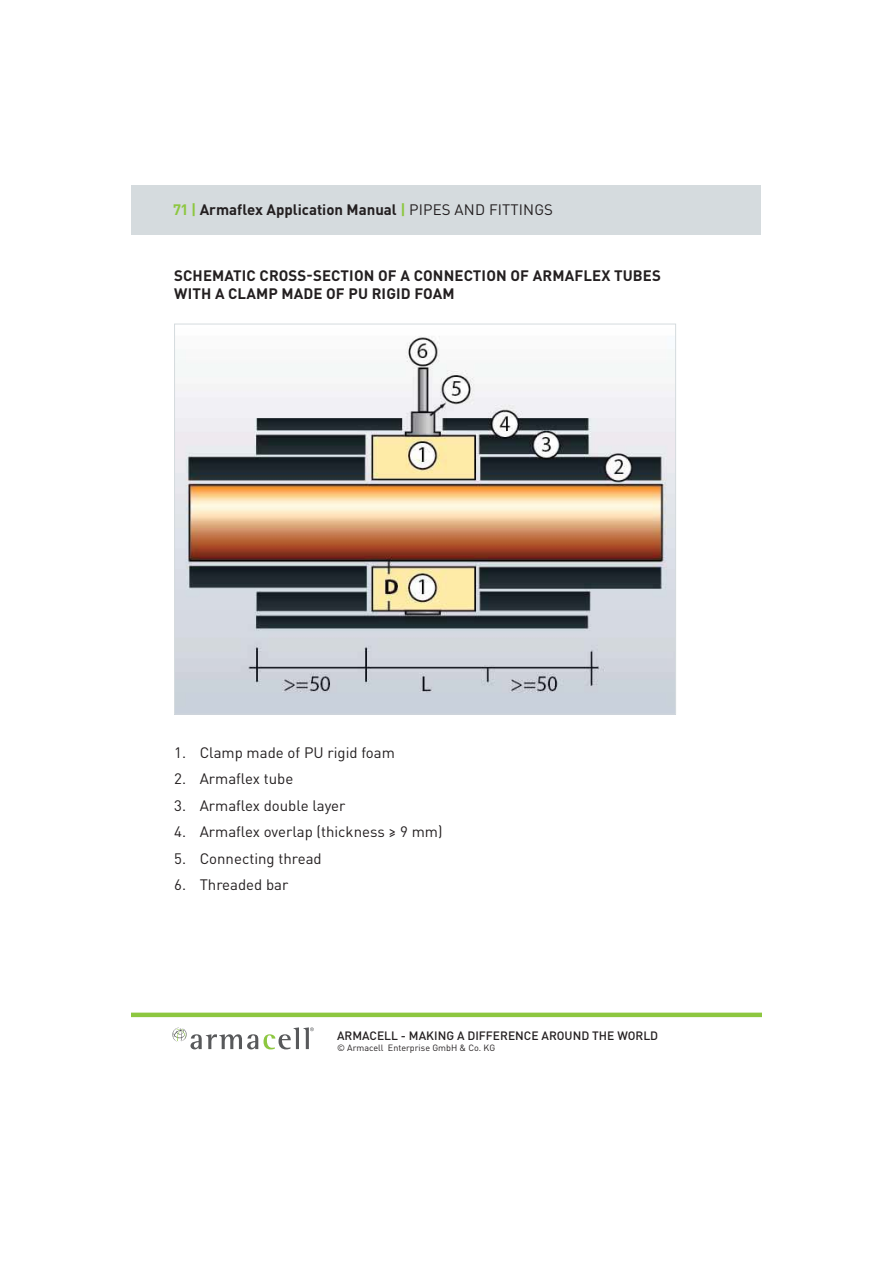
<style>
.page{position:relative;width:893px;height:1263px;background:#fff}
.page>*{position:absolute;margin:0;border:0;box-sizing:border-box;transform-origin:0 0}
.t1{font:700 15px/18px "DIN Pro";letter-spacing:.01em;color:#231f20}
.t2{font:15px "DIN Pro";color:#231f20}
.t3{font:500 12px "DIN Pro";color:#231f20}
.t4{font:9px "DIN Pro";color:#231f20}
.s1{color:#8dc740}
.s2{font-weight:400}
</style>
<div class="page">
<img style="left:176px;top:337px;width:498px;height:375px">
<div style="left:132px;top:185px;width:629px;height:49px;background:#d5dbde"></div>
<svg style="left:172px;top:1027px;width:142px;height:22px"></svg>
<hr style="left:132px;top:1013px;width:629px;height:4px;background:#8dc740">
<p class="t1" style="left:173px;top:203px;width:381px"><span class="s1">71 |</span> Armaflex Application Manual <span class="s1">|</span> <span class="s2">PIPES AND FITTINGS</span></p>
<p class="t1" style="left:174px;top:269px;width:488px">SCHEMATIC CROSS-SECTION OF A CONNECTION OF ARMAFLEX TUBES<br>WITH A CLAMP MADE OF PU RIGID FOAM</p>
<p class="t2" style="left:174px;top:747px;width:222px">1. Clamp made of PU rigid foam</p>
<p class="t2" style="left:174px;top:774px;width:121px">2. Armaflex tube</p>
<p class="t2" style="left:174px;top:800px;width:173px">3. Armaflex double layer</p>
<p class="t2" style="left:174px;top:827px;width:270px">4. Armaflex overlap (thickness ≥ 9 mm)</p>
<p class="t2" style="left:174px;top:853px;width:149px">5. Connecting thread</p>
<p class="t2" style="left:174px;top:880px;width:116px">6. Threaded bar</p>
<p class="t3" style="left:337px;top:1029px;width:323px">ARMACELL - MAKING A DIFFERENCE AROUND THE WORLD</p>
<p class="t4" style="left:337px;top:1044px;width:160px">© Armacell Enterprise GmbH &amp; Co. KG</p>
</div>
